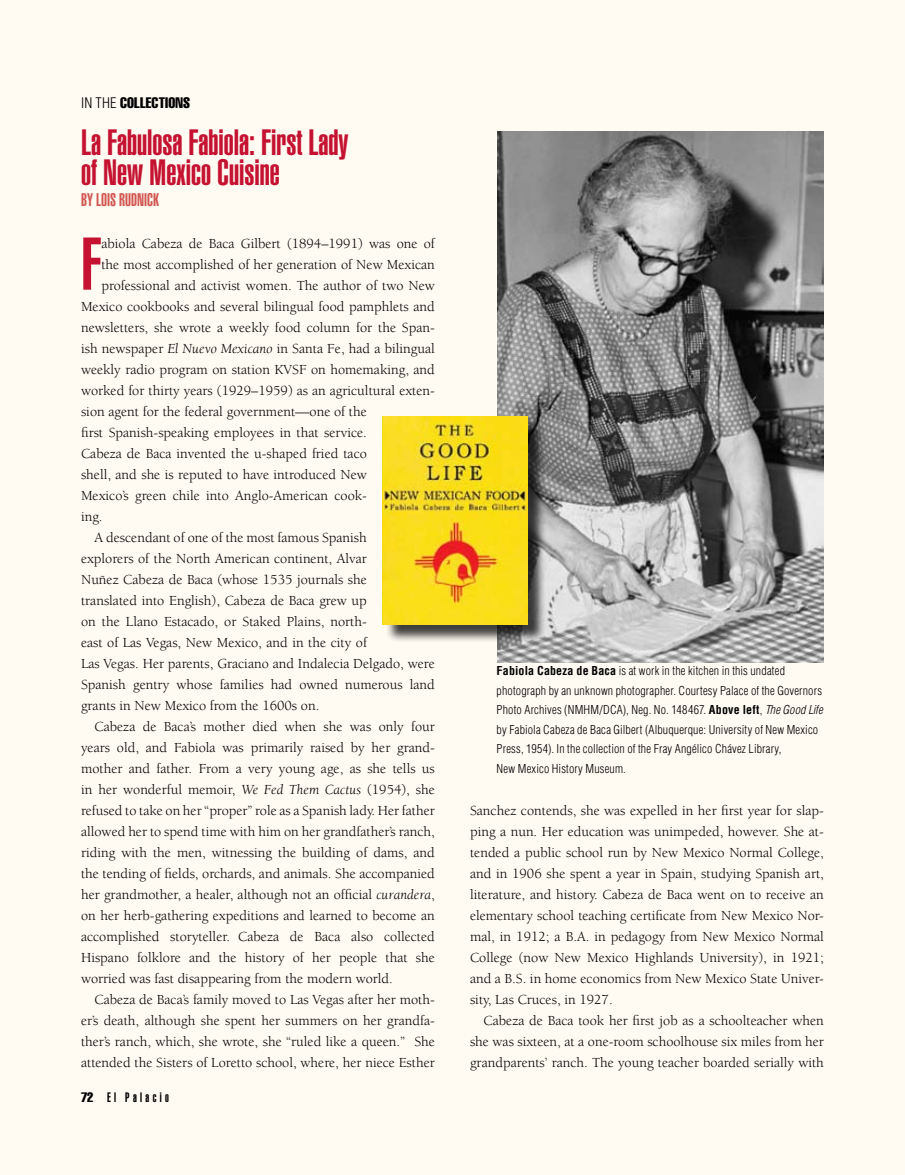
<style>
.page{position:relative;width:905px;height:1175px;background:#fff}
.page>*{position:absolute;margin:0;border:0;box-sizing:border-box;transform-origin:0 0}
.t1{font:900 extra-condensed 73.2px "Helvetica";color:#c41230}
.t2{font:900 extra-condensed 36px/30px "Helvetica";color:#c41230}
.t3{font:900 extra-condensed 18px "Helvetica";color:#d15852}
.t4{font:extra-condensed 15px "Helvetica";letter-spacing:.01em;color:#000}
.t5{font:14.25px/21px "Berkeley";color:#000;text-align:justify}
.t6{font:900 extra-condensed 13.5px "Helvetica";letter-spacing:.25em;color:#000}
.t7{font:300 condensed 12px/19.5px "Helvetica";letter-spacing:.015em;color:#000}
.s1{font-weight:300;font-stretch:condensed;font-size:14.25px}
.s2{font-style:italic}
.s3{font-weight:400}
.s4{font-weight:700}
</style>
<div class="page">
<div style="left:0;top:0;width:904px;height:1174px;background:#fffaf2"></div>
<img style="left:497px;top:132px;width:327px;height:530px">
<div style="left:385px;top:419px;width:162px;height:224px;background:#000;opacity:.75"></div>
<img style="left:382px;top:417px;width:146px;height:207px">
<p class="t4" style="left:81px;top:93px;width:111px"><span class="s1">iN the</span> COLLECTIONS</p>
<h2 class="t2" style="left:81px;top:127px;width:269px">La Fabulosa Fabiola: First Lady of New Mexico Cuisine</h2>
<p class="t3" style="left:81px;top:189px;width:79px">By Lois Rudnick</p>
<h1 class="t1" style="left:81px;top:222px;width:22px">F</h1>
<p class="t5" style="left:101px;top:233px;width:335px">abiola Cabeza de Baca Gilbert (1894–1991) was one of</p>
<p class="t5" style="left:101px;top:254px;width:335px">the most accomplished of her generation of New Mexican</p>
<p class="t5" style="left:101px;top:275px;width:335px">professional and activist women. The author of two New</p>
<p class="t5" style="left:81px;top:296px;width:355px">Mexico cookbooks and several bilingual food pamphlets and</p>
<p class="t5" style="left:81px;top:317px;width:355px">newsletters, she wrote a weekly food column for the Span-</p>
<p class="t5" style="left:81px;top:338px;width:355px">ish newspaper <span class="s2">El Nuevo Mexicano</span> in Santa Fe, had a bilingual</p>
<p class="t5" style="left:81px;top:359px;width:355px">weekly radio program on station KVSF on homemaking, and</p>
<p class="t5" style="left:81px;top:380px;width:355px">worked for thirty years (1929–1959) as an agricultural exten-</p>
<p class="t5" style="left:81px;top:401px;width:287px">sion agent for the federal government—one of the</p>
<p class="t5" style="left:81px;top:422px;width:287px">first Spanish-speaking employees in that service.</p>
<p class="t5" style="left:81px;top:443px;width:287px">Cabeza de Baca invented the u-shaped fried taco</p>
<p class="t5" style="left:81px;top:464px;width:287px">shell, and she is reputed to have introduced New</p>
<p class="t5" style="left:81px;top:485px;width:287px">Mexico’s green chile into Anglo-American cook-</p>
<p class="t5" style="left:81px;top:506px;width:23px">ing.</p>
<p class="t5" style="left:94px;top:527px;width:274px">A descendant of one of the most famous Spanish</p>
<p class="t5" style="left:81px;top:548px;width:287px">explorers of the North American continent, Alvar</p>
<p class="t5" style="left:81px;top:569px;width:287px">Nuñez Cabeza de Baca (whose 1535 journals she</p>
<p class="t5" style="left:81px;top:590px;width:287px">translated into English), Cabeza de Baca grew up</p>
<p class="t5" style="left:81px;top:611px;width:287px">on the Llano Estacado, or Staked Plains, north-</p>
<p class="t5" style="left:81px;top:632px;width:287px">east of Las Vegas, New Mexico, and in the city of</p>
<p class="t5" style="left:81px;top:653px;width:355px">Las Vegas. Her parents, Graciano and Indalecia Delgado, were</p>
<p class="t5" style="left:81px;top:674px;width:355px">Spanish gentry whose families had owned numerous land</p>
<p class="t5" style="left:81px;top:695px;width:240px">grants in New Mexico from the 1600s on.</p>
<p class="t5" style="left:94px;top:716px;width:342px">Cabeza de Baca’s mother died when she was only four</p>
<p class="t5" style="left:81px;top:737px;width:355px">years old, and Fabiola was primarily raised by her grand-</p>
<p class="t5" style="left:81px;top:758px;width:355px">mother and father. From a very young age, as she tells us</p>
<p class="t5" style="left:81px;top:779px;width:355px">in her wonderful memoir, <span class="s2">We Fed Them Cactus</span> (1954), she</p>
<p class="t5" style="left:81px;top:800px;width:355px">refused to take on her “proper” role as a Spanish lady. Her father</p>
<p class="t5" style="left:81px;top:821px;width:355px">allowed her to spend time with him on her grandfather’s ranch,</p>
<p class="t5" style="left:81px;top:842px;width:355px">riding with the men, witnessing the building of dams, and</p>
<p class="t5" style="left:81px;top:863px;width:355px">the tending of fields, orchards, and animals. She accompanied</p>
<p class="t5" style="left:81px;top:884px;width:355px">her grandmother, a healer, although not an official <span class="s2">curandera</span>,</p>
<p class="t5" style="left:81px;top:905px;width:355px">on her herb-gathering expeditions and learned to become an</p>
<p class="t5" style="left:81px;top:926px;width:355px">accomplished storyteller. Cabeza de Baca also collected</p>
<p class="t5" style="left:81px;top:947px;width:355px">Hispano folklore and the history of her people that she</p>
<p class="t5" style="left:81px;top:968px;width:313px">worried was fast disappearing from the modern world.</p>
<p class="t5" style="left:94px;top:989px;width:342px">Cabeza de Baca’s family moved to Las Vegas after her moth-</p>
<p class="t5" style="left:81px;top:1010px;width:355px">er’s death, although she spent her summers on her grandfa-</p>
<p class="t5" style="left:81px;top:1031px;width:355px">ther’s ranch, which, she wrote, she “ruled like a queen.” She</p>
<p class="t5" style="left:81px;top:1052px;width:355px">attended the Sisters of Loretto school, where, her niece Esther</p>
<p class="t6" style="left:81px;top:1089px;width:89px"><span class="s3">72</span> El Palacio</p>
<p class="t7" style="left:496px;top:661px;width:327px"><span class="s4">Fabiola Cabeza de Baca</span> is at work in the kitchen in this undated photograph by an unknown photographer. Courtesy Palace of the Governors Photo Archives (NMHM/DCA), Neg. No. 148467. <span class="s4">Above left</span>, <span class="s2">The Good Life </span>by Fabiola Cabeza de Baca Gilbert (Albuquerque: University of New Mexico Press, 1954). In the collection of the Fray Angélico Chávez Library,<br>New Mexico History Museum.</p>
<p class="t5" style="left:470px;top:800px;width:355px">Sanchez contends, she was expelled in her first year for slap&shy;ping a nun. Her education was unimpeded, however. She at&shy;tended a public school run by New Mexico Normal College, and in 1906 she spent a year in Spain, studying Spanish art, literature, and history. Cabeza de Baca went on to receive an elementary school teaching certificate from New Mexico Nor&shy;mal, in 1912; a B.A. in pedagogy from New Mexico Normal College (now New Mexico Highlands University), in 1921; and a B.S. in home economics from New Mexico State Univer&shy;sity, Las Cruces, in 1927.</p>
<p class="t5" style="left:470px;top:1010px;width:355px;text-indent:13px">Cabeza de Baca took her first job as a schoolteacher when she was sixteen, at a one-room schoolhouse six miles from her grandparents’ ranch. The young teacher boarded serially with</p>
</div>
